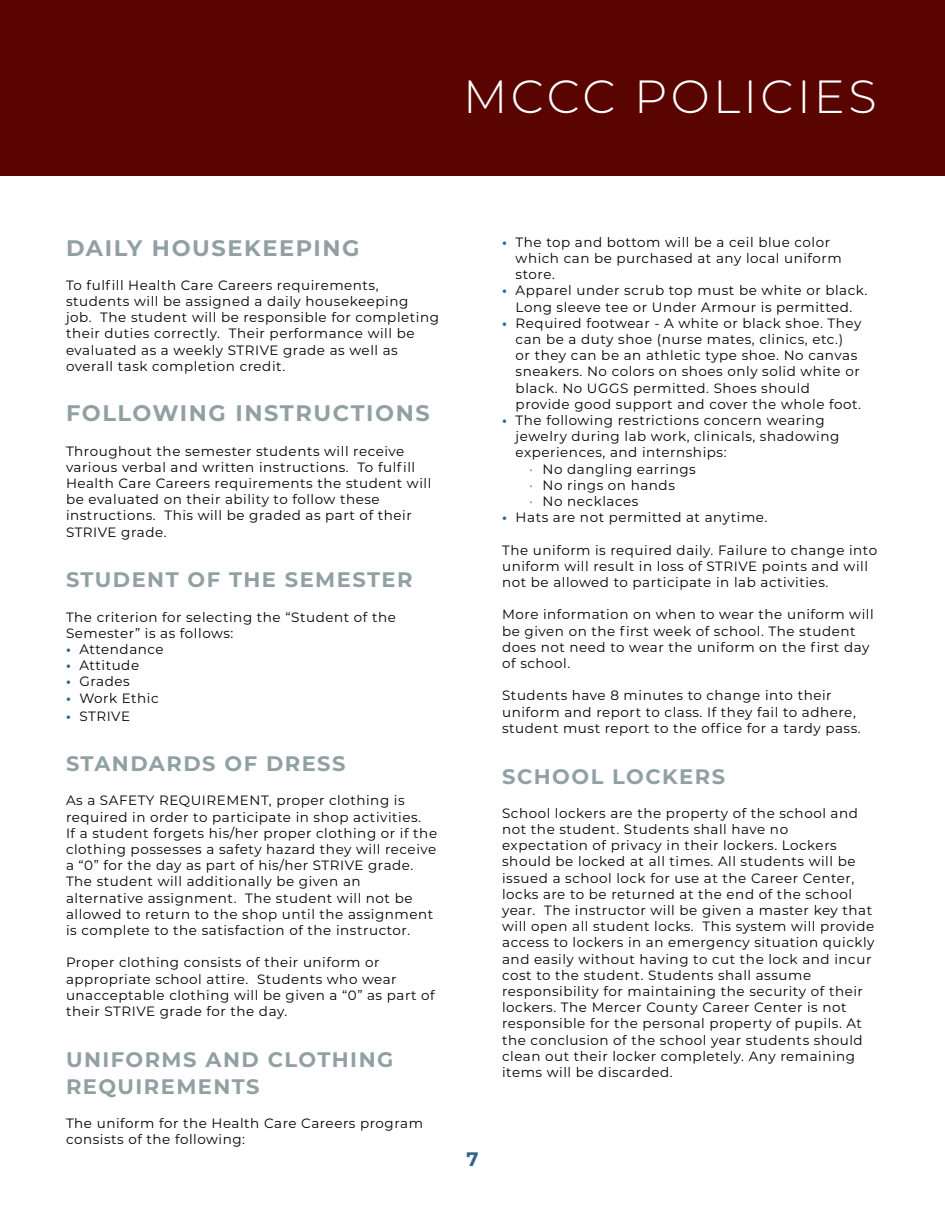
<style>
.page{position:relative;width:945px;height:1215px;background:#fff}
.page>*{position:absolute;margin:0;border:0;box-sizing:border-box;transform-origin:0 0}
.t1{font:300 46.5px "Montserrat";letter-spacing:.07em;color:#fff}
.t2{font:700 22.5px "Montserrat";letter-spacing:.07em;color:#91a0a2}
.t3{font:700 21px/27px "Montserrat";letter-spacing:.07em;color:#91a0a2}
.t4{font:700 19.5px "Montserrat";color:#2f648d}
.t5{font:13.5px/16.2px "Montserrat";letter-spacing:.04em;color:#000}
.s1{font-weight:700;color:#2f648d}
.s2{color:#91a0a2}
</style>
<div class="page">
<div style="left:0;top:0;width:945px;height:176px;background:#5a0400"></div>
<p class="t1" style="left:463px;top:65px;width:415px">MCCC POLICIES</p>
<p class="t2" style="left:66px;top:231px;width:295px">DAILY HOUSEKEEPING</p>
<p class="t5" style="left:66px;top:276px;width:375px">To fulfill Health Care Careers requirements, students will be assigned a daily housekeeping<br>job. The student will be responsible for completing their duties correctly. Their performance will be</p>
<p class="t5" style="left:66px;top:341px;width:333px">evaluated as a weekly STRIVE grade as well as overall task completion credit.</p>
<p class="t2" style="left:66px;top:397px;width:365px">FOLLOWING INSTRUCTIONS</p>
<p class="t5" style="left:66px;top:442px;width:367px">Throughout the semester students will receive various verbal and written instructions. To fulfill Health Care Careers requirements the student will be evaluated on their ability to follow these instructions. This will be graded as part of their STRIVE grade.</p>
<p class="t3" style="left:66px;top:565px;width:348px">STUDENT OF THE SEMESTER</p>
<p class="t5" style="left:66px;top:608px;width:331px">The criterion for selecting the “Student of the<br>Semester” is as follows:</p>
<p class="t5" style="left:66px;top:641px;width:99px"><span class="s1">•</span> Attendance</p>
<p class="t5" style="left:66px;top:657px;width:75px"><span class="s1">•</span> Attitude</p>
<p class="t5" style="left:66px;top:673px;width:65px"><span class="s1">•</span> Grades</p>
<p class="t5" style="left:66px;top:689px;width:94px"><span class="s1">•</span> Work Ethic</p>
<p class="t5" style="left:66px;top:707px;width:66px"><span class="s1">•</span> STRIVE</p>
<p class="t3" style="left:66px;top:749px;width:281px">STANDARDS OF DRESS</p>
<p class="t5" style="left:66px;top:792px;width:373px">As a SAFETY REQUIREMENT, proper clothing is required in order to participate in shop activities.<br>If a student forgets his/her proper clothing or if the clothing possesses a safety hazard they will receive a “0” for the day as part of his/her STRIVE grade.<br>The student will additionally be given an</p>
<p class="t5" style="left:66px;top:889px;width:369px">alternative assignment. The student will not be allowed to return to the shop until the assignment is complete to the satisfaction of the instructor.</p>
<p class="t5" style="left:66px;top:954px;width:370px">Proper clothing consists of their uniform or appropriate school attire. Students who wear unacceptable clothing will be given a “0” as part of their STRIVE grade for the day.</p>
<p class="t3" style="left:66px;top:1045px;width:329px">UNIFORMS AND CLOTHING<br>REQUIREMENTS</p>
<p class="t5" style="left:66px;top:1115px;width:359px">The uniform for the Health Care Careers program consists of the following:</p>
<p class="t5" style="left:516px;top:234px;width:328px;text-indent:-14px"><span class="s1">•</span> The top and bottom will be a ceil blue color which can be purchased at any local uniform store.</p>
<p class="t5" style="left:502px;top:282px;width:367px;text-align:center"><span class="s1">•</span> Apparel under scrub top must be white or black.<br>Long sleeve tee or Under Armour is permitted.</p>
<p class="t5" style="left:516px;top:315px;width:347px;text-indent:-14px"><span class="s1">•</span> Required footwear - A white or black shoe. They can be a duty shoe (nurse mates, clinics, etc.)<br>or they can be an athletic type shoe. No canvas sneakers. No colors on shoes only solid white or black. No UGGS permitted. Shoes should provide good support and cover the whole foot.</p>
<p class="t5" style="left:516px;top:412px;width:325px;text-indent:-14px"><span class="s1">•</span> The following restrictions concern wearing jewelry during lab work, clinicals, shadowing experiences, and internships:</p>
<p class="t5" style="left:529px;top:460px;width:168px"><span class="s2">•</span> No dangling earrings</p>
<p class="t5" style="left:529px;top:477px;width:147px"><span class="s2">•</span> No rings on hands</p>
<p class="t5" style="left:529px;top:493px;width:111px"><span class="s2">•</span> No necklaces</p>
<p class="t5" style="left:502px;top:509px;width:267px"><span class="s1">•</span> Hats are not permitted at anytime.</p>
<p class="t5" style="left:502px;top:541px;width:377px">The uniform is required daily. Failure to change into uniform will result in loss of STRIVE points and will not be allowed to participate in lab activities.</p>
<p class="t5" style="left:502px;top:606px;width:373px">More information on when to wear the uniform will be given on the first week of school. The student does not need to wear the uniform on the first day of school.</p>
<p class="t5" style="left:502px;top:687px;width:331px">Students have 8 minutes to change into their</p>
<p class="t5" style="left:502px;top:703px;width:360px">uniform and report to class. If they fail to adhere, student must report to the office for a tardy pass.</p>
<p class="t3" style="left:502px;top:762px;width:224px">SCHOOL LOCKERS</p>
<p class="t5" style="left:502px;top:804px;width:374px">School lockers are the property of the school and not the student. Students shall have no expectation of privacy in their lockers. Lockers should be locked at all times. All students will be issued a school lock for use at the Career Center, locks are to be returned at the end of the school year. The instructor will be given a master key that will open all student locks. This system will provide access to lockers in an emergency situation quickly and easily without having to cut the lock and incur cost to the student. Students shall assume responsibility for maintaining the security of their lockers. The Mercer County Career Center is not responsible for the personal property of pupils. At the conclusion of the school year students should clean out their locker completely. Any remaining items will be discarded.</p>
<p class="t4" style="left:466px;top:1145px;width:14px">7</p>
</div>
